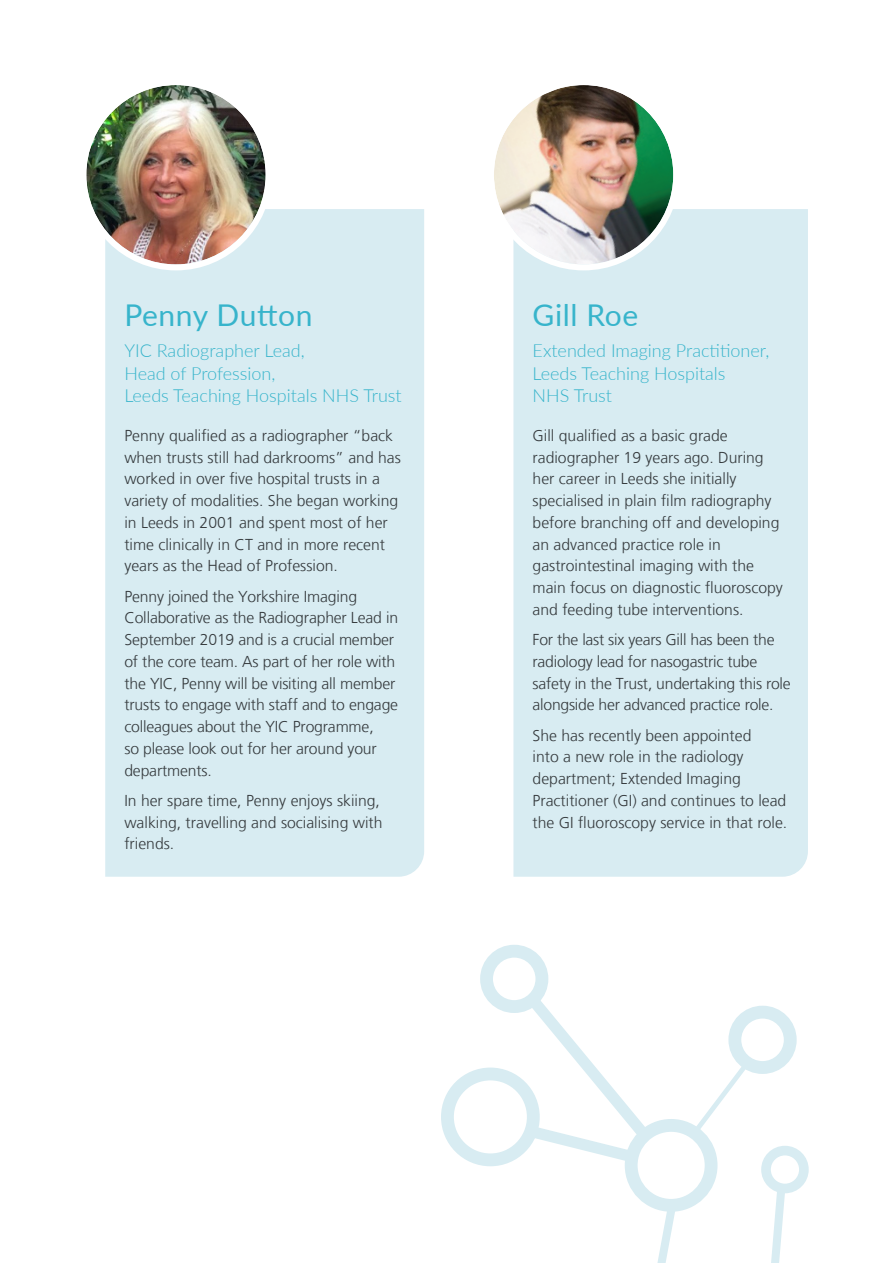
<style>
.page{position:relative;width:893px;height:1263px;background:#fff}
.page>*{position:absolute;margin:0;border:0;box-sizing:border-box;transform-origin:0 0}
.Name{font:30px "Lato";letter-spacing:.02em;color:#37b4cb}
.Job_title{font:300 18px/22.5px "Lato";color:#37b4cb}
.Body_Text_01{font:300 15.75px/21.8px "Frutiger LT";color:#353a3d}
</style>
<div class="page">
<div style="left:105px;top:209px;width:319px;height:668px;background:#d8ecf2"></div>
<div style="left:513px;top:209px;width:295px;height:668px;background:#d8ecf2"></div>
<img style="left:86px;top:85px;width:180px;height:179px;border-radius:90px">
<div style="left:80px;top:79px;width:192px;height:191px;border:6px solid #fff;border-radius:50%"></div>
<img style="left:495px;top:86px;width:178px;height:178px">
<div style="left:488px;top:79px;width:191px;height:191px;border:6px solid #fff;border-radius:50%"></div>
<div style="left:441px;top:1067px;width:99px;height:99px;border:13px solid #d8ecf2;border-radius:50%"></div>
<div style="left:625px;top:1119px;width:92px;height:93px;border:13px solid #d8ecf2;border-radius:50%"></div>
<div style="left:480px;top:945px;width:68px;height:68px;border:13px solid #d8ecf2;border-radius:50%"></div>
<div style="left:728px;top:1006px;width:69px;height:68px;border:13px solid #d8ecf2;border-radius:50%"></div>
<div style="left:761px;top:1146px;width:48px;height:47px;border:10px solid #d8ecf2;border-radius:50%"></div>
<svg style="left:516px;top:986px;width:147px;height:184px"></svg>
<svg style="left:637px;top:1196px;width:44px;height:67px"></svg>
<svg style="left:765px;top:1181px;width:25px;height:82px"></svg>
<svg style="left:689px;top:1057px;width:64px;height:81px"></svg>
<p class="Name" style="left:124px;top:294px;width:190px">Penny Dutton</p>
<p class="Job_title" style="left:124px;top:339px;width:279px">YIC Radiographer Lead,<br>Head of Profession,<br>Leeds Teaching Hospitals NHS Trust</p>
<p class="Body_Text_01" style="left:124px;top:425px;width:278px">Penny qualified as a radiographer “back when trusts still had darkrooms” and has worked in over five hospital trusts in a variety of modalities. She began working in Leeds in 2001 and spent most of her time clinically in CT and in more recent years as the Head of Profession.</p>
<p class="Body_Text_01" style="left:124px;top:585px;width:275px">Penny joined the Yorkshire Imaging Collaborative as the Radiographer Lead in September 2019 and is a crucial member of the core team. As part of her role with the YIC, Penny will be visiting all member trusts to engage with staff and to engage colleagues about the YIC Programme,<br>so please look out for her around your departments.</p>
<p class="Body_Text_01" style="left:124px;top:790px;width:260px">In her spare time, Penny enjoys skiing, walking, travelling and socialising with friends.</p>
<p class="Name" style="left:533px;top:294px;width:107px">Gill Roe</p>
<p class="Job_title" style="left:533px;top:339px;width:238px">Extended Imaging Practitioner,<br>Leeds Teaching Hospitals<br>NHS Trust</p>
<p class="Body_Text_01" style="left:533px;top:425px;width:252px">Gill qualified as a basic grade radiographer 19 years ago. During her career in Leeds she initially specialised in plain film radiography before branching off and developing an advanced practice role in gastrointestinal imaging with the main focus on diagnostic fluoroscopy and feeding tube interventions.</p>
<p class="Body_Text_01" style="left:533px;top:629px;width:260px">For the last six years Gill has been the radiology lead for nasogastric tube safety in the Trust, undertaking this role alongside her advanced practice role.</p>
<p class="Body_Text_01" style="left:533px;top:724px;width:256px">She has recently been appointed<br>into a new role in the radiology department; Extended Imaging Practitioner (GI) and continues to lead the GI fluoroscopy service in that role.</p>
</div>
